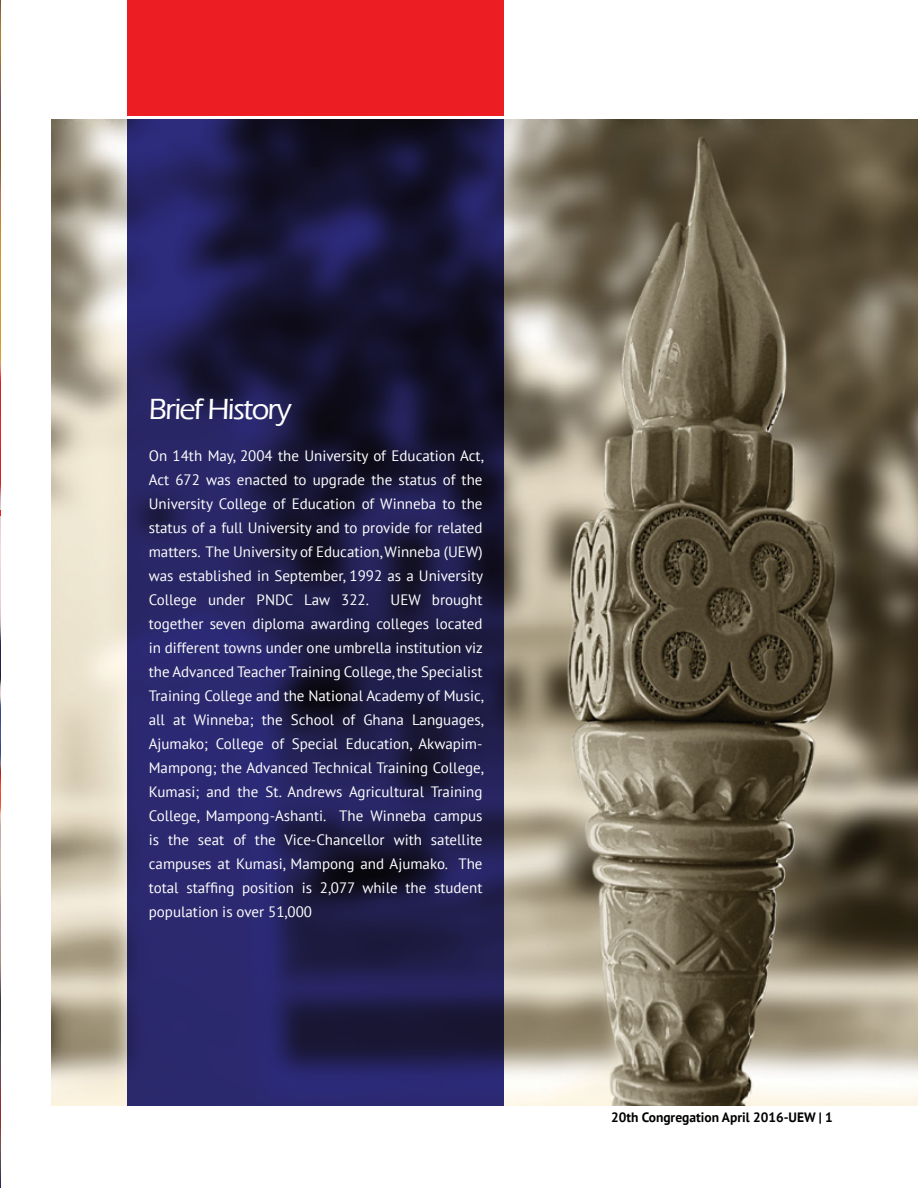
<style>
.page{position:relative;width:918px;height:1188px;background:#fff}
.page>*{position:absolute;margin:0;border:0;box-sizing:border-box;transform-origin:0 0}
.t1{font:500 30px "Eras ITC";letter-spacing:-.05em;color:#fff}
.t2{font:15px/24px "PT Sans";color:#fff;text-align:justify}
.t3{font:700 13.5px "PT Sans";color:#000}
</style>
<div class="page">
<img style="left:0;top:0;width:1px;height:1188px">
<img style="left:51px;top:119px;width:867px;height:987px">
<svg style="left:128px;top:119px;width:376px;height:987px;background:#201e4e"></svg>
<div style="left:128px;top:0;width:376px;height:116px;background:#ed1d24"></div>
<h1 class="t1" style="left:149px;top:392px;width:144px">Brief History</h1>
<p class="t2" style="left:149px;top:443px;width:336px">On 14th May, 2004 the University of Education Act, Act 672 was enacted to upgrade the status of the University College of Education of Winneba to the status of a full University and to provide for related matters. The University of Education, Winneba (UEW) was established in September, 1992 as a University College under PNDC Law 322.</p>
<p class="t2" style="left:149px;top:587px;width:336px;text-indent:242px">UEW brought together seven diploma awarding colleges located in different towns under one umbrella institution viz the Advanced Teacher Training College, the Specialist Training College and the National Academy of Music, all at Winneba; the School of Ghana Languages, Ajumako; College of Special Education, Akwapim-Mampong; the Advanced Technical Training College, Kumasi; and the St. Andrews Agricultural Training College, Mampong-Ashanti. The Winneba campus is the seat of the Vice-Chancellor with satellite campuses at Kumasi, Mampong and Ajumako. The total staffing position is 2,077 while the student population is over 51,000</p>
<p class="t3" style="left:611px;top:1108px;width:223px">20th Congregation April 2016-UEW | 1</p>
</div>
